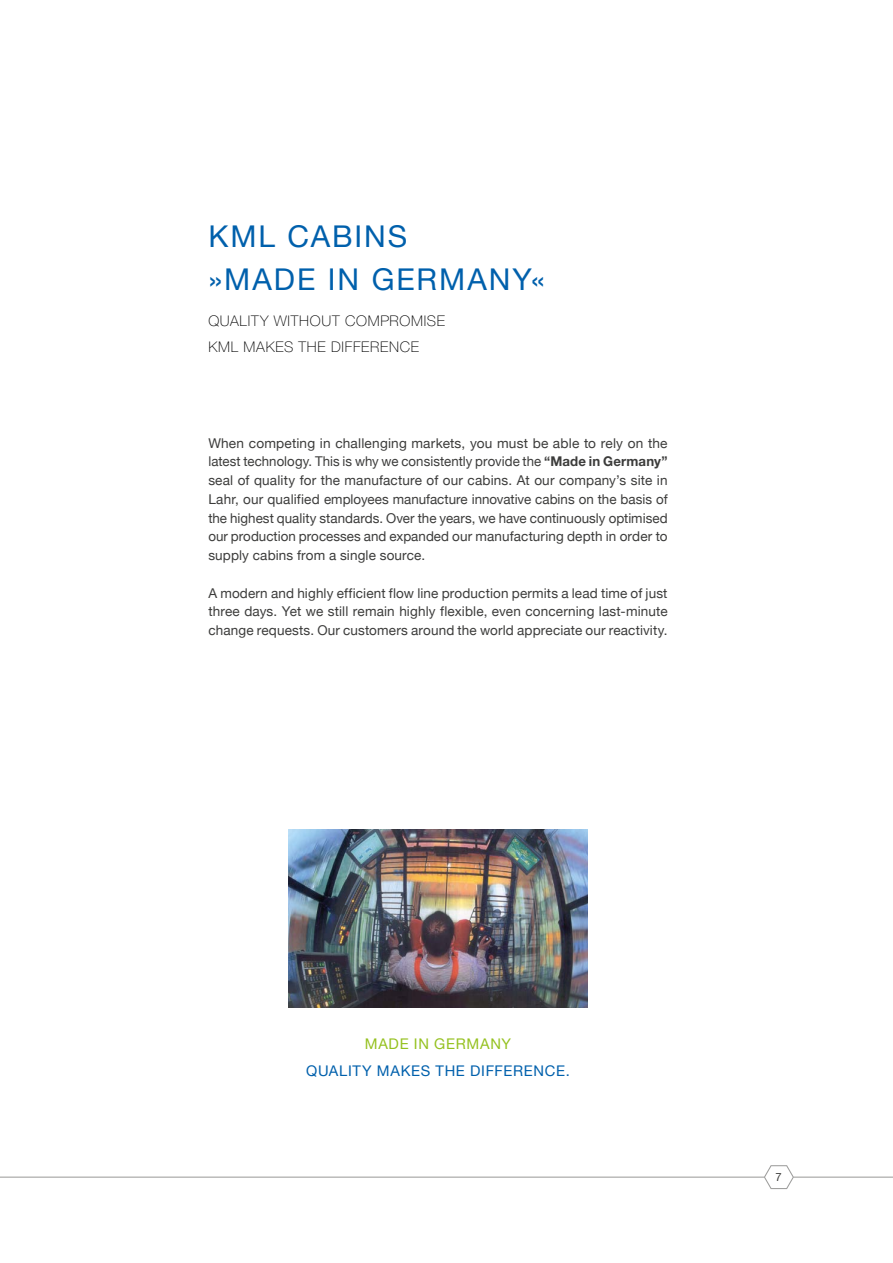
<style>
.page{position:relative;width:893px;height:1263px;background:#fff}
.page>*{position:absolute;margin:0;border:0;box-sizing:border-box;transform-origin:0 0}
.t1{font:30px/43.5px "Helvetica Neue";letter-spacing:.065em;color:#0060ac}
.t2{font:100 14.7px/26.7px "Helvetica Neue";letter-spacing:.05em;color:#000}
.t3{font:14.7px "Helvetica Neue";letter-spacing:.045em;color:#0060ac}
.t4{font:14.7px "Helvetica Neue";letter-spacing:.05em;color:#95c11f}
.t5{font:13.5px/18.8px "Helvetica Neue";letter-spacing:.01em;color:#3c3c3b;text-align:justify}
.t6{font:11.25px "Helvetica Neue";color:#3c3c3b}
.s1{font-weight:700}
</style>
<div class="page">
<img style="left:289px;top:829px;width:298px;height:179px">
<svg style="left:1px;top:1165px;width:892px;height:24px"></svg>
<h1 class="t1" style="left:208px;top:216px;width:338px">KML CABINS<br>»MADE IN GERMANY«</h1>
<p class="t2" style="left:208px;top:307px;width:238px">QUALITY WITHOUT COMPROMISE<br>KML MAKES THE DIFFERENCE</p>
<p class="t5" style="left:208px;top:434px;width:461px">When competing in challenging markets, you must be able to rely on the latest technology. This is why we consistently provide the <span class="s1">“Made in Germany” </span>seal of quality for the manufacture of our cabins. At our company’s site in Lahr, our qualified employees manufacture innovative cabins on the basis of the highest quality standards. Over the years, we have continuously optimised our production processes and expanded our manufacturing depth in order to supply cabins from a single source.</p>
<p class="t5" style="left:208px;top:584px;width:461px">A modern and highly efficient flow line production permits a lead time of just three days. Yet we still remain highly flexible, even concerning last-minute change requests. Our customers around the world appreciate our reactivity.</p>
<p class="t4" style="left:365px;top:1033px;width:148px">MADE IN GERMANY</p>
<p class="t3" style="left:306px;top:1060px;width:265px">QUALITY MAKES THE DIFFERENCE.</p>
<p class="t6" style="left:776px;top:1168px;width:8px">7</p>
</div>
